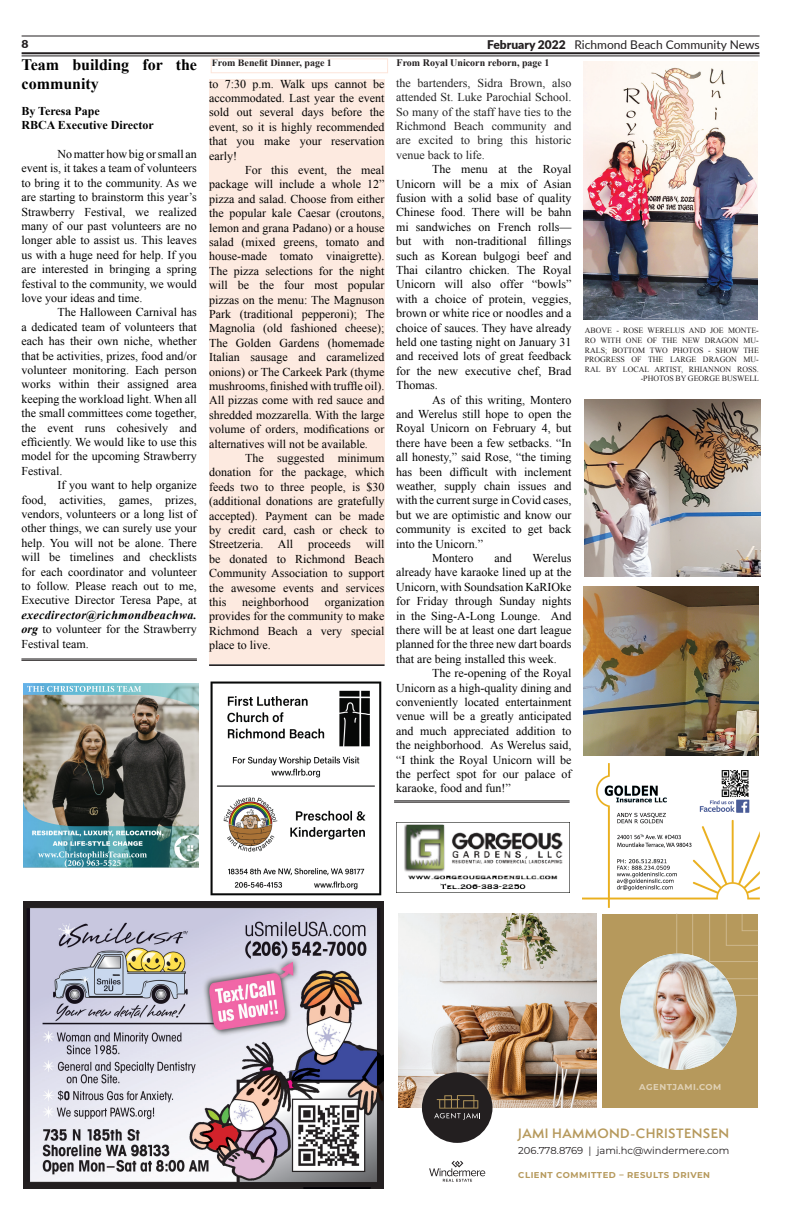
<style>
.page{position:relative;width:792px;height:1224px;background:#fff}
.page>*{position:absolute;margin:0;border:0;box-sizing:border-box;transform-origin:0 0}
.t1{font:700 16px "Times New Roman";color:#000}
.t2{font:600 12.5px "Semplicita Pro";letter-spacing:.03em;color:#b6995c}
.t3{font:12px/14.4px "Times New Roman";color:#000;text-align:justify}
.t4{font:12px/14.4px "Times New Roman";color:#222;text-align:justify}
.t5{font:12px "Lato";color:#231f20}
.t6{font:700 12px "Times New Roman";color:#000}
.t7{font:900 11px "Lato";color:#231f20;scale:1.11 1}
.t8{font:700 10px "Times New Roman";color:#231f20}
.t9{font:10px "Montserrat";color:#231f20}
.t10{font:700 8.5px "Montserrat";letter-spacing:.06em;color:#b6995c}
.t11{font:700 8.5px "Montserrat";letter-spacing:.06em;color:#e0d2b7}
.t12{font:8px/9.6px "Times New Roman";color:#231f20;text-align:right}
.s1{font-weight:900}
.s2{font-weight:700;font-style:italic}
</style>
<div class="page">
<hr style="left:22px;top:52px;width:738px;height:2px;background:#231f20">
<hr style="left:22px;top:56px;width:738px;height:1px;background:#231f20">
<hr style="left:22px;top:36px;width:738px;height:1px;background:#231f20">
<img style="left:398px;top:914px;width:199px;height:194px">
<div style="left:416px;top:1066px;width:83px;height:83px;background:#fff;opacity:.37"></div>
<div style="left:422px;top:1072px;width:70px;height:71px;background:#231f20;border-radius:50%"></div>
<svg style="left:434px;top:1095px;width:46px;height:25px"></svg>
<div style="left:603px;top:914px;width:155px;height:194px;background:#b6995c"></div>
<svg style="left:676px;top:914px;width:83px;height:82px"></svg>
<img style="left:620px;top:954px;width:116px;height:116px;border-radius:58px">
<svg style="left:429px;top:1161px;width:56px;height:21px"></svg>
<img style="left:23px;top:683px;width:175px;height:185px">
<img style="left:210px;top:681px;width:172px;height:215px">
<img style="left:23px;top:901px;width:360px;height:288px">
<img style="left:396px;top:823px;width:174px;height:70px">
<img style="left:582px;top:764px;width:178px;height:144px">
<hr style="left:209px;top:664px;width:176px;height:1px;background:#231f20">
<hr style="left:209px;top:665px;width:176px;height:1px;background:#231f20">
<hr style="left:21px;top:659px;width:176px;height:1px;background:#231f20">
<hr style="left:21px;top:660px;width:176px;height:1px;background:#231f20">
<div style="left:209px;top:79px;width:176px;height:585px;background:#fdeae0"></div>
<div style="left:211px;top:58px;width:177px;height:15px;border:1px solid #fde5da"></div>
<img style="left:584px;top:62px;width:174px;height:257px">
<img style="left:585px;top:399px;width:176px;height:177px">
<img style="left:583px;top:587px;width:176px;height:168px">
<hr style="left:394px;top:801px;width:176px;height:1px;background:#231f20">
<hr style="left:394px;top:802px;width:176px;height:1px;background:#231f20">
<p class="t7" style="left:21px;top:36px;width:8px">8</p>
<p class="t5" style="left:487px;top:36px;width:274px"><span class="s1">February 2022</span> Richmond Beach Community News</p>
<p class="t1" style="left:22px;top:53px;width:177px">Team building for the</p>
<p class="t8" style="left:212px;top:56px;width:122px">From Benefit Dinner, page 1</p>
<p class="t1" style="left:22px;top:72px;width:79px">community</p>
<p class="t3" style="left:209px;top:76px;width:177px">to 7:30 p.m. Walk ups cannot be accommodated. Last year the event sold out several days before the event, so it is highly recommended that you make your reservation early!</p>
<p class="t3" style="left:209px;top:163px;width:177px;text-indent:36px">For this event, the meal package will include a whole 12” pizza and salad. Choose from either the popular kale Caesar (croutons, lemon and grana Padano) or a house salad (mixed greens, tomato and house-made tomato vinaigrette).<br>The pizza selections for the night will be the four most popular pizzas on the menu: The Magnuson Park (traditional pepperoni); The Magnolia (old fashioned cheese); The Golden Gardens (homemade Italian sausage and caramelized onions) or The Carkeek Park (thyme mushrooms, finished with truffle oil).<br>All pizzas come with red sauce and shredded mozzarella. With the large volume of orders, modifications or alternatives will not be available.</p>
<p class="t3" style="left:209px;top:451px;width:177px;text-indent:36px">The suggested minimum donation for the package, which feeds two to three people, is $30 (additional donations are gratefully accepted). Payment can be made by credit card, cash or check to Streetzeria. All</p>
<p class="t6" style="left:21px;top:103px;width:80px">By Teresa Pape</p>
<p class="t6" style="left:21px;top:117px;width:134px">RBCA Executive Director</p>
<p class="t3" style="left:21px;top:147px;width:177px;text-indent:36px">No matter how big or small an event is, it takes a team of volunteers to bring it to the community. As we are starting to brainstorm this year’s Strawberry Festival, we realized many of our past volunteers are no longer able to assist us. This leaves us with a huge need for help. If you are interested in bringing a spring festival to the community, we would love your ideas and time.</p>
<p class="t3" style="left:21px;top:305px;width:177px;text-indent:36px">The Halloween Carnival has a dedicated team of volunteers that each has their own niche, whether that be activities, prizes, food and/or volunteer monitoring. Each person works within their assigned area keeping the workload light. When all the small committees come together, the event runs cohesively and efficiently. We would like to use this model for the upcoming Strawberry Festival.</p>
<p class="t3" style="left:21px;top:478px;width:177px;text-indent:36px">If you want to help organize food, activities, games, prizes, vendors, volunteers or a long list of other things, we can surely use your help. You will not be alone. There will be timelines and checklists for each coordinator and volunteer to follow. Please reach out to me, Executive Director Teresa Pape, at <span class="s2">execdirector@richmondbeachwa. org</span> to volunteer for the Strawberry Festival team.</p>
<p class="t3" style="left:209px;top:537px;width:177px;text-indent:157px">will be donated to Richmond Beach Community Association to support the awesome events and services this</p>
<p class="t3" style="left:308px;top:537px;width:44px">proceeds</p>
<p class="t3" style="left:209px;top:595px;width:177px;text-indent:116px">organization provides for the community to make Richmond Beach a very special place to live.</p>
<p class="t3" style="left:242px;top:595px;width:68px">neighborhood</p>
<p class="t8" style="left:397px;top:55px;width:154px">From Royal Unicorn reborn, page 1</p>
<p class="t4" style="left:396px;top:75px;width:177px">the bartenders, Sidra Brown, also attended St. Luke Parochial School.<br>So many of the staff have ties to the Richmond Beach community and are excited to bring this historic venue back to life.</p>
<p class="t3" style="left:396px;top:162px;width:177px;text-indent:36px">The menu at the Royal Unicorn will be a mix of Asian fusion with a solid base of quality Chinese food. There will be bahn mi sandwiches on French rolls— but with non-traditional fillings such as Korean bulgogi beef and Thai cilantro chicken. The Royal Unicorn will also offer “bowls” with a choice of protein, veggies, brown or white rice or noodles and a choice of sauces. They have already held one tasting night on January 31 and received lots of great feedback for the new executive chef, Brad Thomas.</p>
<p class="t3" style="left:396px;top:392px;width:177px;text-indent:36px">As of this writing, Montero and Werelus still hope to open the Royal Unicorn on February 4, but there have been a few setbacks. “In all honesty,” said Rose, “the timing has been difficult with inclement weather, supply chain issues and with the current surge in Covid cases, but we are optimistic and know our community is excited to get back into the Unicorn.”</p>
<p class="t3" style="left:432px;top:551px;width:43px">Montero</p>
<p class="t3" style="left:494px;top:551px;width:19px">and</p>
<p class="t3" style="left:396px;top:551px;width:177px;text-indent:136px">Werelus already have karaoke lined up at the Unicorn, with Soundsation KaRIOke for Friday through Sunday nights in the Sing-A-Long Lounge. And there will be at least one dart league planned for the three new dart boards that are being installed this week.</p>
<p class="t3" style="left:396px;top:666px;width:177px;text-indent:36px">The re-opening of the Royal Unicorn as a high-quality dining and conveniently located entertainment venue will be a greatly anticipated and much appreciated addition to the neighborhood. As Werelus said, “I think the Royal Unicorn will be the perfect spot for our palace of karaoke, food and fun!”</p>
<p class="t12" style="left:585px;top:326px;width:176px">ABOVE - ROSE WERELUS AND JOE MONTE-<br>RO WITH ONE OF THE NEW DRAGON MU-<br>RALS; BOTTOM TWO PHOTOS - SHOW THE<br>PROGRESS OF THE LARGE DRAGON MU-<br>RAL BY LOCAL ARTIST, RHIANNON ROSS. -PHOTOS BY GEORGE BUSWELL</p>
<p class="t11" style="left:639px;top:1081px;width:84px">AGENTJAMI.COM</p>
<p class="t2" style="left:518px;top:1124px;width:212px">JAMI HAMMOND-CHRISTENSEN</p>
<p class="t9" style="left:518px;top:1143px;width:213px">206.778.8769 | jami.hc@windermere.com</p>
<p class="t10" style="left:518px;top:1169px;width:193px">CLIENT COMMITTED – RESULTS DRIVEN</p>
</div>
